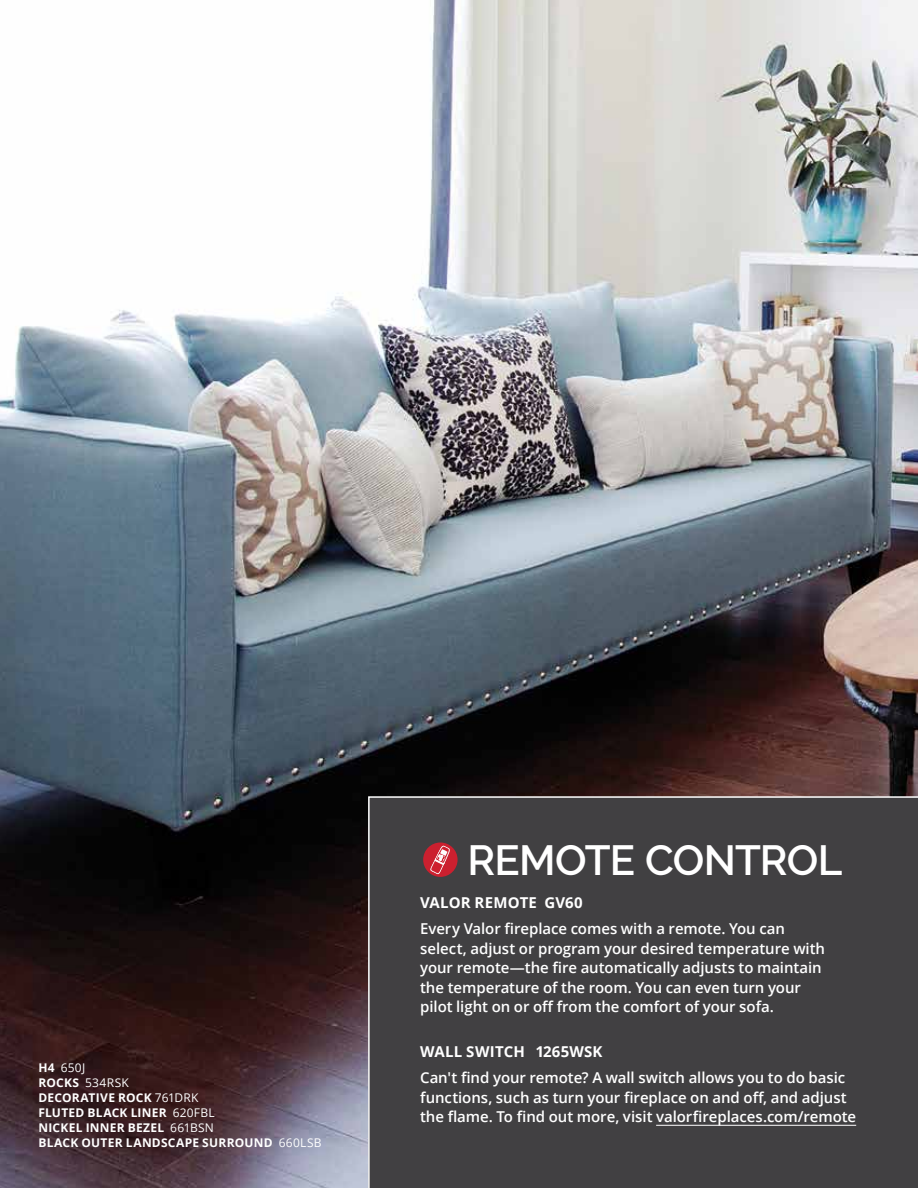
<style>
.page{position:relative;width:918px;height:1188px;background:#fff}
.page>*{position:absolute;margin:0;border:0;box-sizing:border-box;transform-origin:0 0}
.PAGE_HEADER{font:600 42px "Raleway";letter-spacing:-.02em;color:#fff}
.BODY{font:600 15px/19.5px "Open Sans";letter-spacing:-.005em;color:#fff}
.T__title{font:700 15px "Open Sans";letter-spacing:.01em;color:#fff}
.CAPTION_white{font:700 12px/15px "Open Sans";letter-spacing:.02em;color:#fff}
.s1{font-weight:400}
</style>
<div class="page">
<img style="left:0;top:0;width:918px;height:1188px">
<div style="left:368px;top:796px;width:550px;height:392px;background:#414042"></div>
<div style="left:423px;top:843px;width:35px;height:34px;background:#cb202f;border-radius:50%"></div>
<svg style="left:431px;top:845px;width:19px;height:30px"></svg>
<div style="left:868px;top:917px;width:50px;height:115px;background:#414042"></div>
<hr style="left:656px;top:1125px;width:200px;height:1px;background:#fff">
<p class="CAPTION_white" style="left:38px;top:1060px;width:178px">H4 <span class="s1">650J<br></span>ROCKS <span class="s1">534RSK<br></span>DECORATIVE ROCK <span class="s1">761DRK<br></span>FLUTED BLACK LINER <span class="s1">620FBL</span></p>
<p class="CAPTION_white" style="left:38px;top:1120px;width:285px">NICKEL INNER BEZEL <span class="s1">661BSN<br></span>BLACK OUTER LANDSCAPE SURROUND <span class="s1">660LSB</span></p>
<p class="PAGE_HEADER" style="left:467px;top:836px;width:377px">REMOTE CONTROL</p>
<p class="T__title" style="left:420px;top:892px;width:164px">VALOR REMOTE GV60</p>
<p class="BODY" style="left:420px;top:919px;width:406px">Every Valor fireplace comes with a remote. You can select, adjust or program your desired temperature with your remote—the fire automatically adjusts to maintain the temperature of the room. You can even turn your pilot light on or off from the comfort of your sofa.</p>
<p class="T__title" style="left:420px;top:1041px;width:184px">WALL SWITCH 1265WSK</p>
<p class="BODY" style="left:420px;top:1068px;width:438px">Can't find your remote? A wall switch allows you to do basic functions, such as turn your fireplace on and off, and adjust the flame. To find out more, visit valorfireplaces.com/remote</p>
</div>
